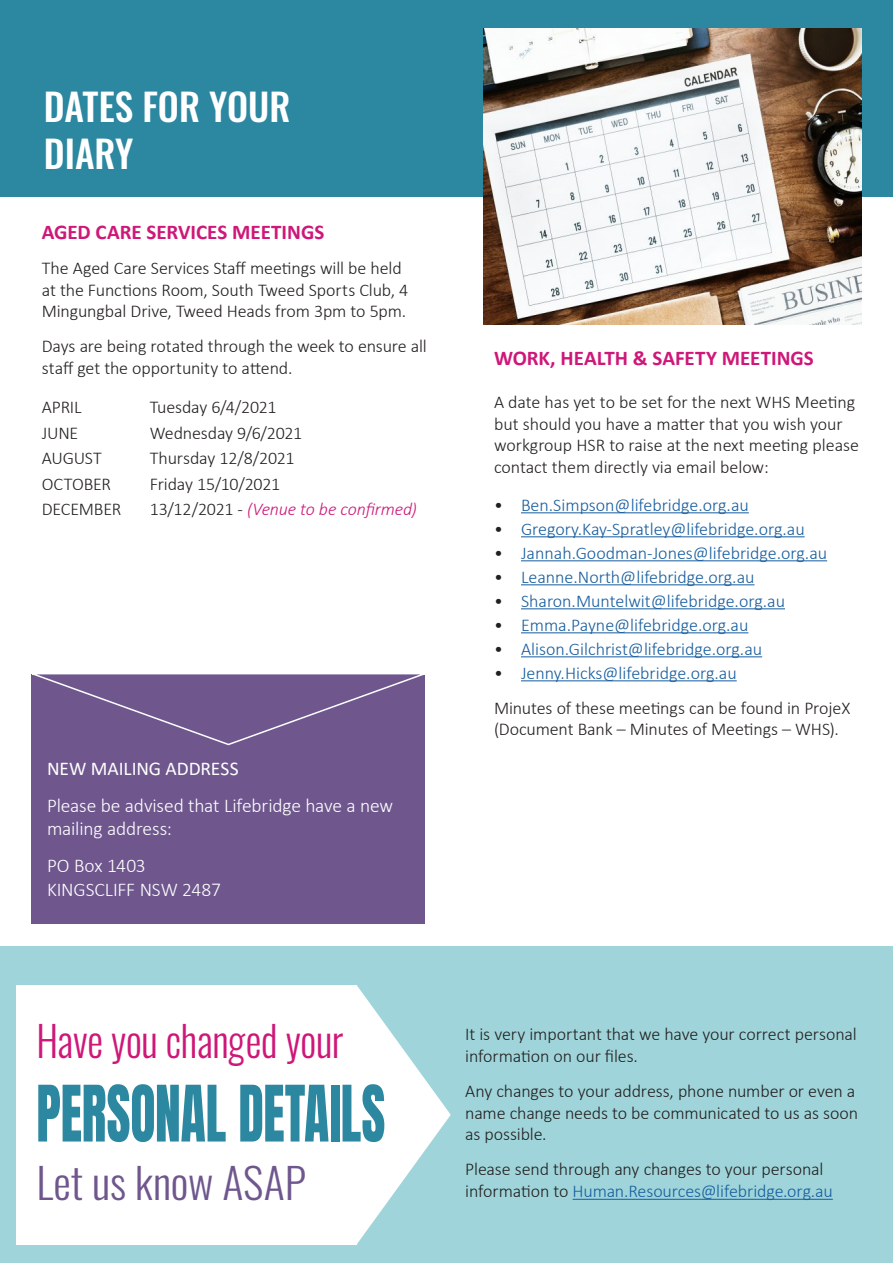
<style>
.page{position:relative;width:893px;height:1263px;background:#fff}
.page>*{position:absolute;margin:0;border:0;box-sizing:border-box;transform-origin:0 0}
.t1{font:66.15px "Anton";letter-spacing:-.005em;color:#2c87a0;scale:.78 1}
.t2{font:300 42px "Oswald";letter-spacing:-.005em;color:#ce1778;scale:.94 1}
.t3{font:300 42px "Oswald";letter-spacing:-.005em;color:#6f578e;scale:1.05 1}
.t4{font:500 37.5px "Oswald";color:#fff}
.t5{font:700 21px "Calibri";color:#ce1778}
.t6{font:300 19.5px/23.4px "Calibri";letter-spacing:-.005em;color:#fff}
.t7{font:19.5px "Calibri";letter-spacing:-.005em;color:#fff}
.t8{font:300 18px/21.6px "Calibri";letter-spacing:-.005em;color:#231f20}
.t9{font:300 18px "Calibri";color:#175d9e}
.t10{font:italic 300 18px "Calibri";letter-spacing:-.01em;color:#ce1778}
.s1{font-style:normal;color:#231f20}
.s2{color:#231f20}
.s3{color:#175d9e}
</style>
<div class="page">
<hr style="left:521px;top:512px;width:228px;height:1px;background:#175d9e">
<hr style="left:521px;top:536px;width:284px;height:1px;background:#175d9e">
<hr style="left:521px;top:560px;width:306px;height:1px;background:#175d9e">
<hr style="left:521px;top:584px;width:233px;height:1px;background:#175d9e">
<hr style="left:521px;top:608px;width:264px;height:1px;background:#175d9e">
<hr style="left:521px;top:632px;width:227px;height:1px;background:#175d9e">
<hr style="left:521px;top:656px;width:241px;height:1px;background:#175d9e">
<hr style="left:521px;top:680px;width:216px;height:1px;background:#175d9e">
<div style="left:0;top:946px;width:893px;height:317px;background:#9fd5da"></div>
<div style="left:17px;top:985px;width:340px;height:259px;background:#fff"></div>
<hr style="left:573px;top:1199px;width:260px;height:1px;background:#175d9e">
<svg style="left:357px;top:986px;width:94px;height:258px"></svg>
<div style="left:0;top:0;width:893px;height:196px;background:#2c87a0"></div>
<div style="left:32px;top:675px;width:393px;height:249px;background:#6f578e"></div>
<svg style="left:31px;top:674px;width:394px;height:72px"></svg>
<img style="left:483px;top:28px;width:379px;height:296px">
<p class="t4" style="left:44px;top:87px;width:248px">DATES FOR YOUR</p>
<p class="t4" style="left:44px;top:134px;width:91px">DIARY</p>
<p class="t5" style="left:42px;top:217px;width:284px">AGED CARE SERVICES MEETINGS</p>
<p class="t8" style="left:42px;top:257px;width:368px">The Aged Care Services Staff meetings will be held at the Functions Room, South Tweed Sports Club, 4<br>Mingungbal Drive, Tweed Heads from 3pm to 5pm.</p>
<p class="t8" style="left:42px;top:335px;width:387px">Days are being rotated through the week to ensure all staff get the opportunity to attend.</p>
<p class="t8" style="left:42px;top:396px;width:41px">APRIL</p>
<p class="t8" style="left:150px;top:396px;width:128px">Tuesday 6/4/2021</p>
<p class="t8" style="left:42px;top:422px;width:38px">JUNE</p>
<p class="t8" style="left:150px;top:422px;width:154px">Wednesday 9/6/2021</p>
<p class="t8" style="left:42px;top:447px;width:62px">AUGUST</p>
<p class="t8" style="left:150px;top:447px;width:146px">Thursday 12/8/2021</p>
<p class="t8" style="left:42px;top:473px;width:71px">OCTOBER</p>
<p class="t8" style="left:150px;top:473px;width:132px">Friday 15/10/2021</p>
<p class="t8" style="left:42px;top:498px;width:81px">DECEMBER</p>
<p class="t10" style="left:150px;top:498px;width:269px"><span class="s1">13/12/2021 -</span> (Venue to be confirmed)</p>
<p class="t7" style="left:47px;top:755px;width:193px">NEW MAILING ADDRESS</p>
<p class="t6" style="left:47px;top:793px;width:348px">Please be advised that Lifebridge have a new mailing address:</p>
<p class="t6" style="left:47px;top:854px;width:100px">PO Box 1403</p>
<p class="t6" style="left:47px;top:877px;width:175px">KINGSCLIFF NSW 2487</p>
<p class="t5" style="left:494px;top:343px;width:321px">WORK, HEALTH &amp; SAFETY MEETINGS</p>
<p class="t8" style="left:494px;top:391px;width:366px">A date has yet to be set for the next WHS Meeting but should you have a matter that you wish your workgroup HSR to raise at the next meeting please contact them directly via email below:</p>
<p class="t9" style="left:494px;top:493px;width:256px"><span class="s2">•</span> Ben.Simpson@lifebridge.org.au</p>
<p class="t9" style="left:494px;top:517px;width:312px"><span class="s2">•</span> Gregory.Kay-Spratley@lifebridge.org.au</p>
<p class="t9" style="left:494px;top:541px;width:335px"><span class="s2">•</span> Jannah.Goodman-Jones@lifebridge.org.au</p>
<p class="t9" style="left:494px;top:565px;width:262px"><span class="s2">•</span> Leanne.North@lifebridge.org.au</p>
<p class="t9" style="left:494px;top:589px;width:293px"><span class="s2">•</span> Sharon.Muntelwit@lifebridge.org.au</p>
<p class="t9" style="left:494px;top:613px;width:256px"><span class="s2">•</span> Emma.Payne@lifebridge.org.au</p>
<p class="t9" style="left:494px;top:637px;width:270px"><span class="s2">•</span> Alison.Gilchrist@lifebridge.org.au</p>
<p class="t9" style="left:494px;top:661px;width:244px"><span class="s2">•</span> Jenny.Hicks@lifebridge.org.au</p>
<p class="t8" style="left:494px;top:697px;width:358px">Minutes of these meetings can be found in ProjeX</p>
<p class="t8" style="left:494px;top:718px;width:346px">(Document Bank – Minutes of Meetings – WHS).</p>
<p class="t2" style="left:36px;top:1004px;width:328px">Have you changed your</p>
<p class="t1" style="left:36px;top:1080px;width:449px">PERSONAL DETAILS</p>
<p class="t3" style="left:36px;top:1145px;width:258px">Let us know ASAP</p>
<p class="t8" style="left:465px;top:1023px;width:393px">It is very important that we have your correct personal information on our files.</p>
<p class="t8" style="left:465px;top:1080px;width:394px">Any changes to your address, phone number or even a name change needs to be communicated to us as soon as possible.</p>
<p class="t8" style="left:465px;top:1158px;width:369px">Please send through any changes to your personal information to <span class="s3">Human.Resources@lifebridge.org.au</span></p>
</div>
